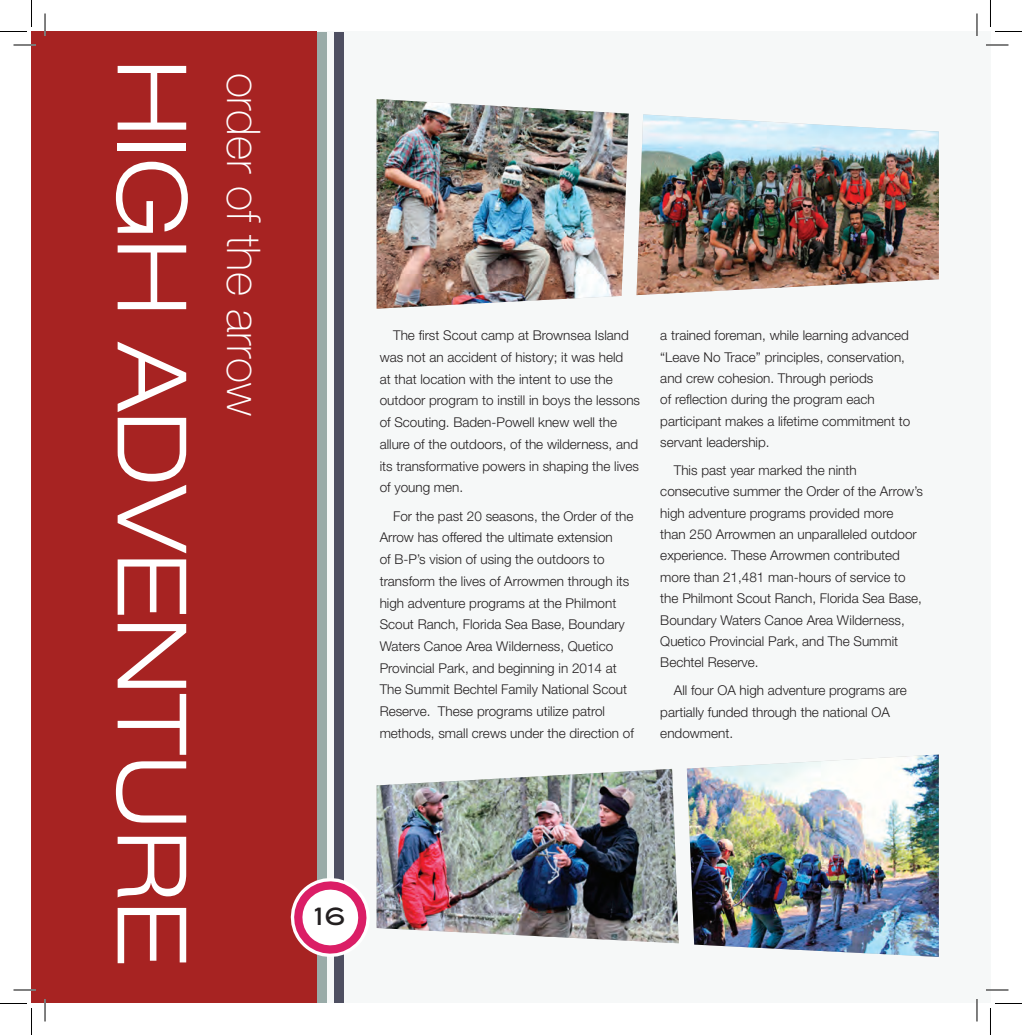
<style>
.page{position:relative;width:1022px;height:1035px;background:#fff}
.page>*{position:absolute;margin:0;border:0;box-sizing:border-box;transform-origin:0 0}
.t1{font:300 expanded 96px "Helvetica Neue";color:#fff}
.t2{font:100 46.5px "Helvetica Neue";color:#fff}
.t3{font:500 24px "Blair ITC";color:#231f20}
.OA_AR_Basic_Verbiage{font:300 13.5px/21.8px "Helvetica Neue";color:#231f20}
</style>
<div class="page">
<div style="left:32px;top:32px;width:944px;height:972px;background:#f6f8f8"></div>
<div style="left:976px;top:32px;width:14px;height:972px;background:#f6f8f8"></div>
<div style="left:32px;top:32px;width:285px;height:972px;background:#a72322"></div>
<div style="left:317px;top:32px;width:10px;height:971px;background:#99aba8"></div>
<div style="left:334px;top:32px;width:9px;height:971px;background:#4e4f61"></div>
<svg style="left:290px;top:873px;width:77px;height:89px"></svg>
<img style="left:376px;top:99px;width:253px;height:210px">
<img style="left:636px;top:114px;width:302px;height:181px">
<img style="left:687px;top:755px;width:251px;height:202px">
<img style="left:376px;top:769px;width:302px;height:174px">
<hr style="left:14px;top:44px;width:22px;height:2px;background:#fff">
<hr style="left:986px;top:44px;width:22px;height:2px;background:#fff">
<hr style="left:14px;top:989px;width:22px;height:2px;background:#fff">
<hr style="left:986px;top:989px;width:22px;height:2px;background:#fff">
<hr style="left:44px;top:14px;width:2px;height:22px;background:#fff">
<hr style="left:44px;top:999px;width:2px;height:23px;background:#fff">
<svg style="left:14px;top:45px;width:22px;height:1px"></svg>
<svg style="left:986px;top:45px;width:22px;height:1px"></svg>
<svg style="left:14px;top:990px;width:22px;height:1px"></svg>
<svg style="left:986px;top:990px;width:22px;height:1px"></svg>
<svg style="left:45px;top:14px;width:1px;height:22px"></svg>
<svg style="left:45px;top:999px;width:1px;height:23px"></svg>
<svg style="left:976px;top:14px;width:1px;height:22px"></svg>
<svg style="left:976px;top:999px;width:1px;height:23px"></svg>
<svg style="left:0;top:0;width:32px;height:32px"></svg>
<svg style="left:0;top:1003px;width:32px;height:32px"></svg>
<svg style="left:990px;top:0;width:32px;height:32px"></svg>
<svg style="left:990px;top:1003px;width:32px;height:32px"></svg>
<p class="t1" style="left:209px;top:60px;width:908px;rotate:90deg">HIGH ADVENTURE</p>
<p class="t2" style="left:270px;top:73px;width:345px;rotate:90deg">order of the arrow</p>
<p class="OA_AR_Basic_Verbiage" style="left:380px;top:324px;width:262px;text-indent:14px">The first Scout camp at Brownsea Island was not an accident of history; it was held<br>at that location with the intent to use the outdoor program to instill in boys the lessons of Scouting. Baden-Powell knew well the allure of the outdoors, of the wilderness, and its transformative powers in shaping the lives of young men.</p>
<p class="OA_AR_Basic_Verbiage" style="left:380px;top:505px;width:256px;text-indent:14px">For the past 20 seasons, the Order of the Arrow has offered the ultimate extension<br>of B-P’s vision of using the outdoors to transform the lives of Arrowmen through its high adventure programs at the Philmont Scout Ranch, Florida Sea Base, Boundary Waters Canoe Area Wilderness, Quetico Provincial Park, and beginning in 2014 at The Summit Bechtel Family National Scout Reserve. These programs utilize patrol methods, small crews under the direction of</p>
<p class="OA_AR_Basic_Verbiage" style="left:660px;top:325px;width:252px;line-height:21.3px">a trained foreman, while learning advanced “Leave No Trace” principles, conservation, and crew cohesion. Through periods<br>of reflection during the program each participant makes a lifetime commitment to servant leadership.</p>
<p class="OA_AR_Basic_Verbiage" style="left:660px;top:459px;width:264px;line-height:21.3px;text-indent:14px">This past year marked the ninth consecutive summer the Order of the Arrow’s high adventure programs provided more<br>than 250 Arrowmen an unparalleled outdoor experience. These Arrowmen contributed more than 21,481 man-hours of service to the Philmont Scout Ranch, Florida Sea Base, Boundary Waters Canoe Area Wilderness, Quetico Provincial Park, and The Summit Bechtel Reserve.</p>
<p class="OA_AR_Basic_Verbiage" style="left:660px;top:680px;width:248px;line-height:21.3px;text-indent:14px">All four OA high adventure programs are partially funded through the national OA endowment.</p>
<p class="t3" style="left:314px;top:902px;width:33px">16</p>
</div>
